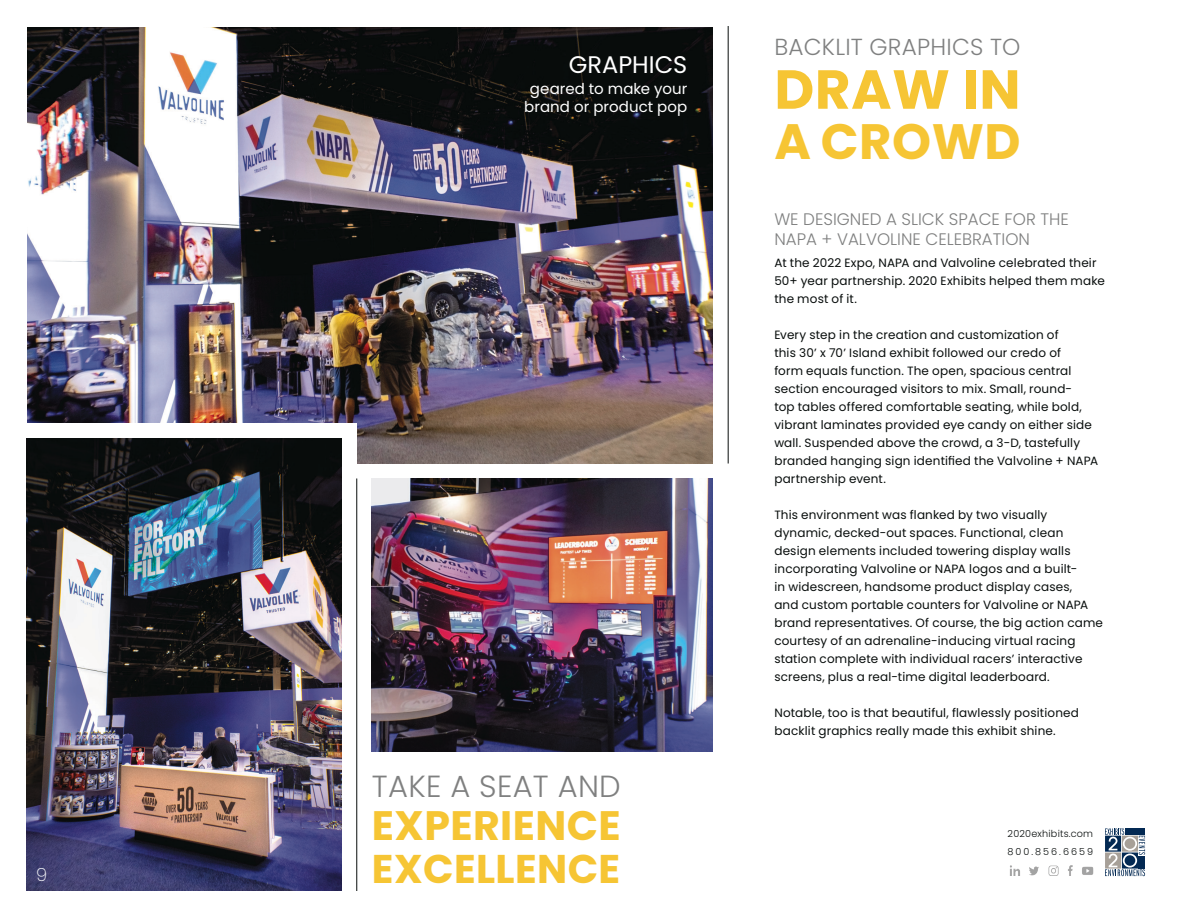
<style>
.page{position:relative;width:1188px;height:918px;background:#fff}
.page>*{position:absolute;margin:0;border:0;box-sizing:border-box;transform-origin:0 0}
.t1{font:700 54.9px "Poppins";letter-spacing:.01em;color:#f6c534}
.t2{font:700 49.65px "Poppins";letter-spacing:.01em;color:#f6c534}
.t3{font:700 41.1px "Poppins";letter-spacing:.01em;color:#f6c534}
.t4{font:700 40.05px "Poppins";letter-spacing:.01em;color:#f6c534}
.t5{font:300 30.6px "Poppins";letter-spacing:.01em;color:#7f8080}
.t6{font:24px "Poppins";color:#fff}
.t7{font:300 23.25px "Poppins";letter-spacing:.01em;color:#7f8080}
.t8{font:200 18px "Poppins";color:#fff}
.t9{font:300 16.65px/20.1px "Poppins";color:#7f8080}
.t10{font:15px/18px "Poppins";letter-spacing:.005em;color:#fff;text-align:center}
.t11{font:12px/18px "Poppins";letter-spacing:.015em;color:#080d0c}
.t12{font:300 9.6px "Poppins";letter-spacing:.02em;color:#080d0c}
.t13{font:300 9.6px "Poppins";letter-spacing:.205em;color:#080d0c}
.s1{color:#080d0c}
</style>
<div class="page">
<img style="left:27px;top:27px;width:686px;height:437px">
<div style="left:0;top:423px;width:357px;height:495px;background:#fff"></div>
<img style="left:372px;top:478px;width:341px;height:273px">
<hr style="left:728px;top:26px;width:1px;height:438px;background:#080d0c">
<hr style="left:357px;top:478px;width:1px;height:413px;background:#080d0c">
<img style="left:1010px;top:865px;width:83px;height:11px">
<svg style="left:1105px;top:828px;width:40px;height:48px;background:#7f8e9f"></svg>
<img style="left:26px;top:438px;width:316px;height:453px">
<p class="t8" style="left:36px;top:865px;width:26px">9<span class="s1">9</span></p>
<p class="t6" style="left:569px;top:50px;width:120px">GRAPHICS</p>
<p class="t10" style="left:524px;top:80px;width:165px">geared to make your brand or product pop</p>
<p class="t5" style="left:372px;top:768px;width:250px">TAKE A SEAT AND</p>
<p class="t3" style="left:372px;top:802px;width:250px">EXPERIENCE</p>
<p class="t4" style="left:372px;top:846px;width:250px">EXCELLENCE</p>
<p class="t7" style="left:774px;top:34px;width:248px">BACKLIT GRAPHICS TO</p>
<p class="t1" style="left:774px;top:58px;width:248px">DRAW IN</p>
<p class="t2" style="left:774px;top:113px;width:248px">A CROWD</p>
<p class="t9" style="left:774px;top:209px;width:296px">WE DESIGNED A SLICK SPACE FOR THE<br>NAPA + VALVOLINE CELEBRATION</p>
<p class="t11" style="left:774px;top:254px;width:332px">At the 2022 Expo, NAPA and Valvoline celebrated their<br>50+ year partnership. 2020 Exhibits helped them make the most of it.</p>
<p class="t11" style="left:774px;top:326px;width:325px">Every step in the creation and customization of<br>this 30’ x 70’ Island exhibit followed our credo of<br>form equals function. The open, spacious central section encouraged visitors to mix. Small, round-<br>top tables offered comfortable seating, while bold, vibrant laminates provided eye candy on either side wall. Suspended above the crowd, a 3-D, tastefully branded hanging sign identified the Valvoline + NAPA partnership event.</p>
<p class="t11" style="left:774px;top:506px;width:330px">This environment was flanked by two visually dynamic, decked-out spaces. Functional, clean design elements included towering display walls incorporating Valvoline or NAPA logos and a built-<br>in widescreen, handsome product display cases,<br>and custom portable counters for Valvoline or NAPA brand representatives. Of course, the big action came courtesy of an adrenaline-inducing virtual racing station complete with individual racers’ interactive screens, plus a real-time digital leaderboard.</p>
<p class="t11" style="left:774px;top:704px;width:306px">Notable, too is that beautiful, flawlessly positioned backlit graphics really made this exhibit shine.</p>
<p class="t12" style="left:1008px;top:828px;width:87px">2020exhibits.com</p>
<p class="t13" style="left:1008px;top:846px;width:87px">800.856.6659</p>
</div>
